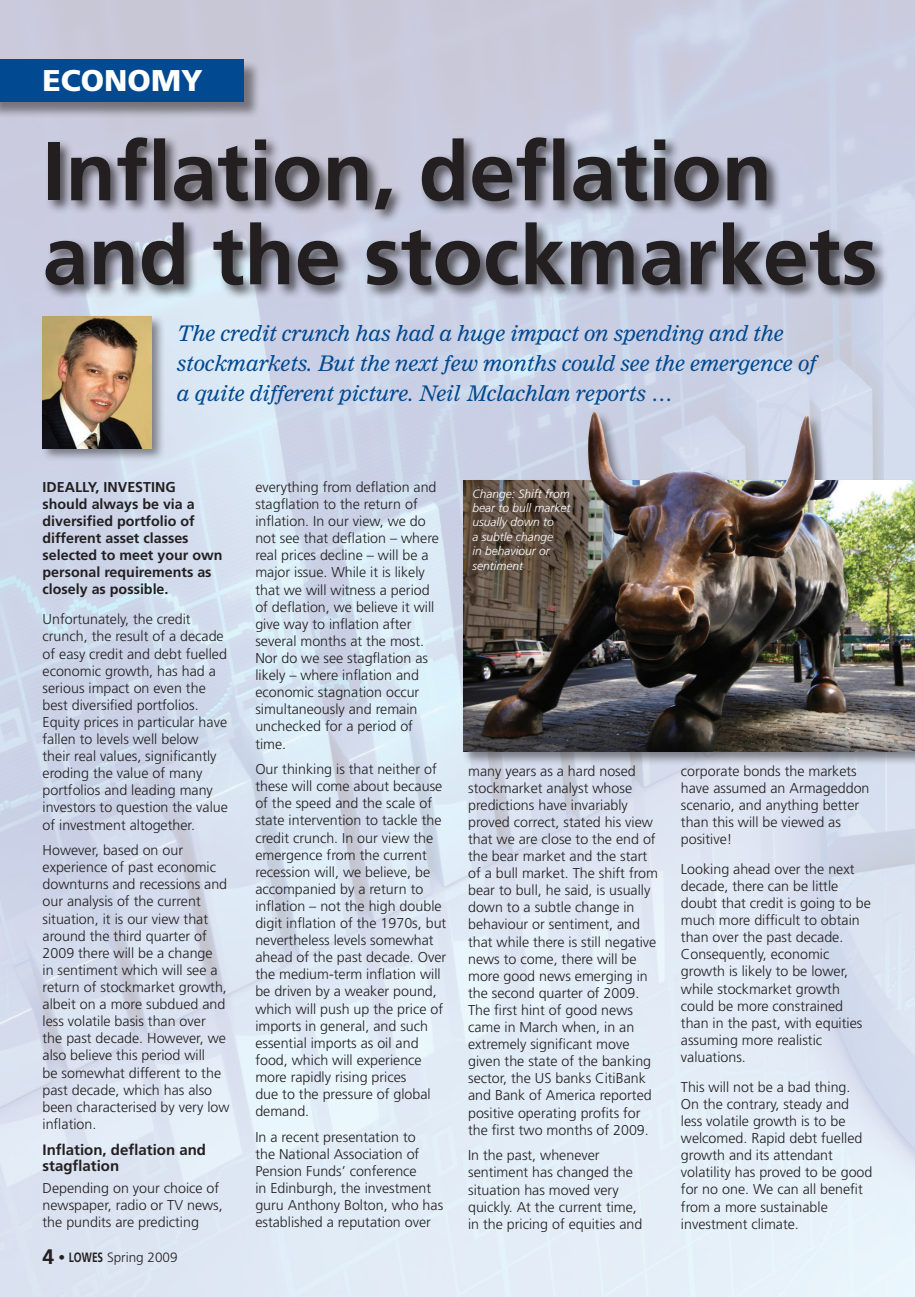
<style>
.page{position:relative;width:915px;height:1297px;background:#fff}
.page>*{position:absolute;margin:0;border:0;box-sizing:border-box;transform-origin:0 0}
.t1{font:700 82.5px/84px "Frutiger";color:#231f20}
.t2{font:900 30px "Frutiger";color:#fff}
.t3{font:italic 21px/30px "Clarion MT Std";color:#014990}
.t4{font:700 15px/16.5px "Frutiger";color:#231f20}
.t5{font:300 14.25px/17.1px "Frutiger";color:#231f20}
.t6{font:700 14.25px/17.1px "Frutiger";color:#231f20}
.t7{font:300 13.5px "Frutiger";color:#231f20}
.t8{font:italic 300 12px/14.4px "Frutiger";color:#fff}
.s1{font-weight:700;font-size:21px}
.s2{font-weight:700}
</style>
<div class="page">
<img style="left:0;top:0;width:914px;height:1297px">
<div style="left:0;top:60px;width:261px;height:59px;background:#231f20;opacity:.5"></div>
<div style="left:0;top:60px;width:244px;height:42px;background:#014990"></div>
<div style="left:42px;top:133px;width:846px;height:167px;background:#231f20;opacity:.75"></div>
<div style="left:40px;top:314px;width:126px;height:148px;background:#231f20;opacity:.5"></div>
<img style="left:43px;top:317px;width:108px;height:131px">
<div style="left:570px;top:406px;width:259px;height:136px;background:#231f20;opacity:.5"></div>
<img style="left:573px;top:408px;width:249px;height:70px">
<div style="left:461px;top:478px;width:453px;height:288px;background:#231f20;opacity:.5"></div>
<img style="left:463px;top:480px;width:451px;height:272px">
<h2 class="t2" style="left:43px;top:62px;width:162px">ECONOMY</h2>
<h1 class="t1" style="left:43px;top:129px;width:836px">Inflation, deflation and the stockmarkets</h1>
<h3 class="t3" style="left:177px;top:318px;width:641px">The credit crunch has had a huge impact on spending and the stockmarkets. But the next few months could see the emergence of a quite different picture. Neil Mclachlan reports …</h3>
<p class="t6" style="left:43px;top:478px;width:181px">IDEALLY, INVESTING should always be via a diversified portfolio of different asset classes selected to meet your own personal requirements as closely as possible.</p>
<p class="t5" style="left:43px;top:611px;width:187px">Unfortunately, the credit crunch, the result of a decade of easy credit and debt fuelled economic growth, has had a serious impact on even the best diversified portfolios.<br>Equity prices in particular have fallen to levels well below their real values, significantly eroding the value of many portfolios and leading many investors to question the value of investment altogether.</p>
<p class="t5" style="left:43px;top:842px;width:188px">However, based on our experience of past economic downturns and recessions and our analysis of the current situation, it is our view that around the third quarter of<br>2009 there will be a change<br>in sentiment which will see a return of stockmarket growth, albeit on a more subdued and less volatile basis than over<br>the past decade. However, we also believe this period will<br>be somewhat different to the past decade, which has also been characterised by very low inflation.</p>
<p class="t4" style="left:43px;top:1141px;width:165px">Inflation, deflation and stagflation</p>
<p class="t5" style="left:43px;top:1179px;width:182px">Depending on your choice of newspaper, radio or TV news, the pundits are predicting</p>
<p class="t7" style="left:43px;top:1250px;width:136px"><span class="s1">4</span> <span class="s2">• LOWES</span> Spring 2009</p>
<p class="t5" style="left:255px;top:478px;width:185px">everything from deflation and stagflation to the return of inflation. In our view, we do not see that deflation – where real prices decline – will be a major issue. While it is likely that we will witness a period of deflation, we believe it will give way to inflation after several months at the most.<br>Nor do we see stagflation as likely – where inflation and economic stagnation occur simultaneously and remain unchecked for a period of time.</p>
<p class="t5" style="left:255px;top:761px;width:192px">Our thinking is that neither of these will come about because of the speed and the scale of state intervention to tackle the credit crunch. In our view the emergence from the current recession will, we believe, be accompanied by a return to inflation – not the high double digit inflation of the 1970s, but nevertheless levels somewhat ahead of the past decade. Over the medium-term inflation will be driven by a weaker pound, which will push up the price of imports in general, and such essential imports as oil and food, which will experience more rapidly rising prices<br>due to the pressure of global demand.</p>
<p class="t5" style="left:255px;top:1128px;width:189px">In a recent presentation to<br>the National Association of<br>Pension Funds’ conference<br>in Edinburgh, the investment guru Anthony Bolton, who has established a reputation over</p>
<p class="t8" style="left:472px;top:486px;width:100px">Change: Shift from bear to bull market usually down to<br>a subtle change<br>in behaviour or sentiment</p>
<p class="t5" style="left:468px;top:762px;width:191px">many years as a hard nosed stockmarket analyst whose predictions have invariably proved correct, stated his view that we are close to the end of the bear market and the start of a bull market. The shift from bear to bull, he said, is usually down to a subtle change in behaviour or sentiment, and that while there is still negative news to come, there will be more good news emerging in the second quarter of 2009.<br>The first hint of good news came in March when, in an extremely significant move given the state of the banking sector, the US banks CitiBank and Bank of America reported positive operating profits for the first two months of 2009.</p>
<p class="t5" style="left:468px;top:1147px;width:176px">In the past, whenever sentiment has changed the situation has moved very quickly. At the current time, in the pricing of equities and</p>
<p class="t5" style="left:680px;top:762px;width:190px">corporate bonds the markets have assumed an Armageddon scenario, and anything better than this will be viewed as positive!</p>
<p class="t5" style="left:680px;top:860px;width:191px">Looking ahead over the next decade, there can be little doubt that credit is going to be much more difficult to obtain than over the past decade.<br>Consequently, economic growth is likely to be lower, while stockmarket growth could be more constrained than in the past, with equities assuming more realistic valuations.</p>
<p class="t5" style="left:680px;top:1078px;width:193px">This will not be a bad thing.<br>On the contrary, steady and less volatile growth is to be welcomed. Rapid debt fuelled growth and its attendant volatility has proved to be good for no one. We can all benefit from a more sustainable investment climate.</p>
</div>
